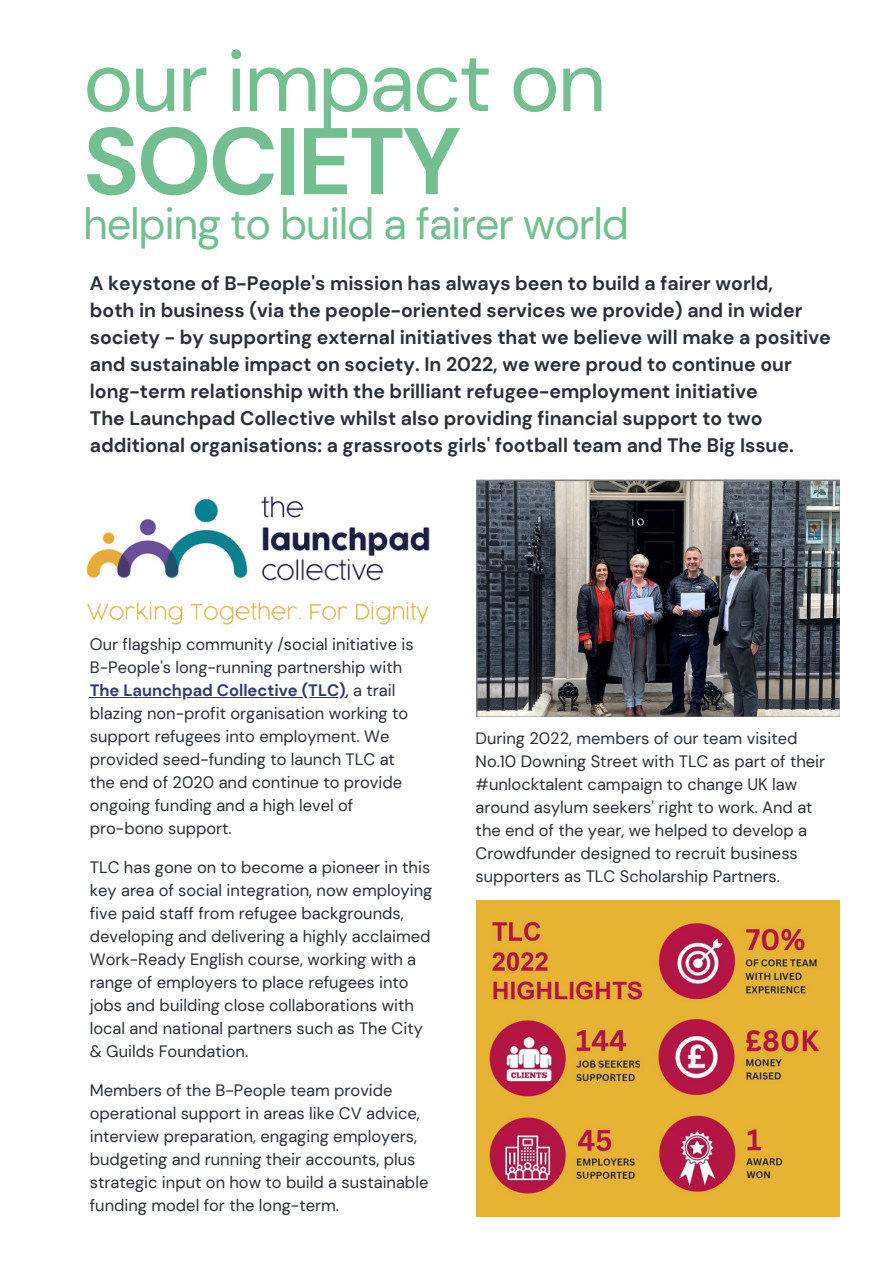
<style>
.page{position:relative;width:893px;height:1264px;background:#fff}
.page>*{position:absolute;margin:0;border:0;box-sizing:border-box;transform-origin:0 0}
.t1{font:700 94.35px "DM Sans";letter-spacing:-.03em;color:#73bf92}
.t2{font:85.5px "DM Sans";letter-spacing:-.03em;color:#73bf92}
.t3{font:43.5px "DM Sans";letter-spacing:-.03em;color:#73bf92}
.t4{font:700 19.5px/27px "DM Sans";color:#293039}
.t5{font:16.5px/23px "DM Sans";color:#293039}
.s1{font-weight:700;color:#2f396e}
</style>
<div class="page">
<img style="left:477px;top:480px;width:362px;height:236px">
<img style="left:86px;top:496px;width:344px;height:129px">
<img style="left:477px;top:900px;width:362px;height:315px">
<hr style="left:90px;top:697px;width:256px;height:1px;background:#2f396e">
<h2 class="t2" style="left:83px;top:26px;width:524px">our impact on</h2>
<h1 class="t1" style="left:83px;top:100px;width:379px">SOCIETY</h1>
<h3 class="t3" style="left:83px;top:196px;width:547px">helping to build a fairer world</h3>
<p class="t4" style="left:90px;top:269px;width:742px">A keystone of B-People's mission has always been to build a fairer world,<br>both in business (via the people-oriented services we provide) and in wider society - by supporting external initiatives that we believe will make a positive and sustainable impact on society. In 2022, we were proud to continue our long-term relationship with the brilliant refugee-employment initiative<br>The Launchpad Collective whilst also providing financial support to two additional organisations: a grassroots girls' football team and The Big Issue.</p>
<p class="t5" style="left:90px;top:633px;width:325px">Our flagship community /social initiative is B-People's long-running partnership with <span class="s1">The Launchpad Collective (TLC)</span>, a trail blazing non-profit organisation working to support refugees into employment. We provided seed-funding to launch TLC at the end of 2020 and continue to provide ongoing funding and a high level of pro-bono support.</p>
<p class="t5" style="left:90px;top:855px;width:344px">TLC has gone on to become a pioneer in this key area of social integration, now employing five paid staff from refugee backgrounds, developing and delivering a highly acclaimed Work-Ready English course, working with a range of employers to place refugees into jobs and building close collaborations with local and national partners such as The City &amp; Guilds Foundation.</p>
<p class="t5" style="left:90px;top:1078px;width:340px">Members of the B-People team provide operational support in areas like CV advice, interview preparation, engaging employers, budgeting and running their accounts, plus strategic input on how to build a sustainable funding model for the long-term.</p>
<p class="t5" style="left:475px;top:726px;width:351px">During 2022, members of our team visited No.10 Downing Street with TLC as part of their #unlocktalent campaign to change UK law around asylum seekers' right to work. And at the end of the year, we helped to develop a Crowdfunder designed to recruit business supporters as TLC Scholarship Partners.</p>
</div>
